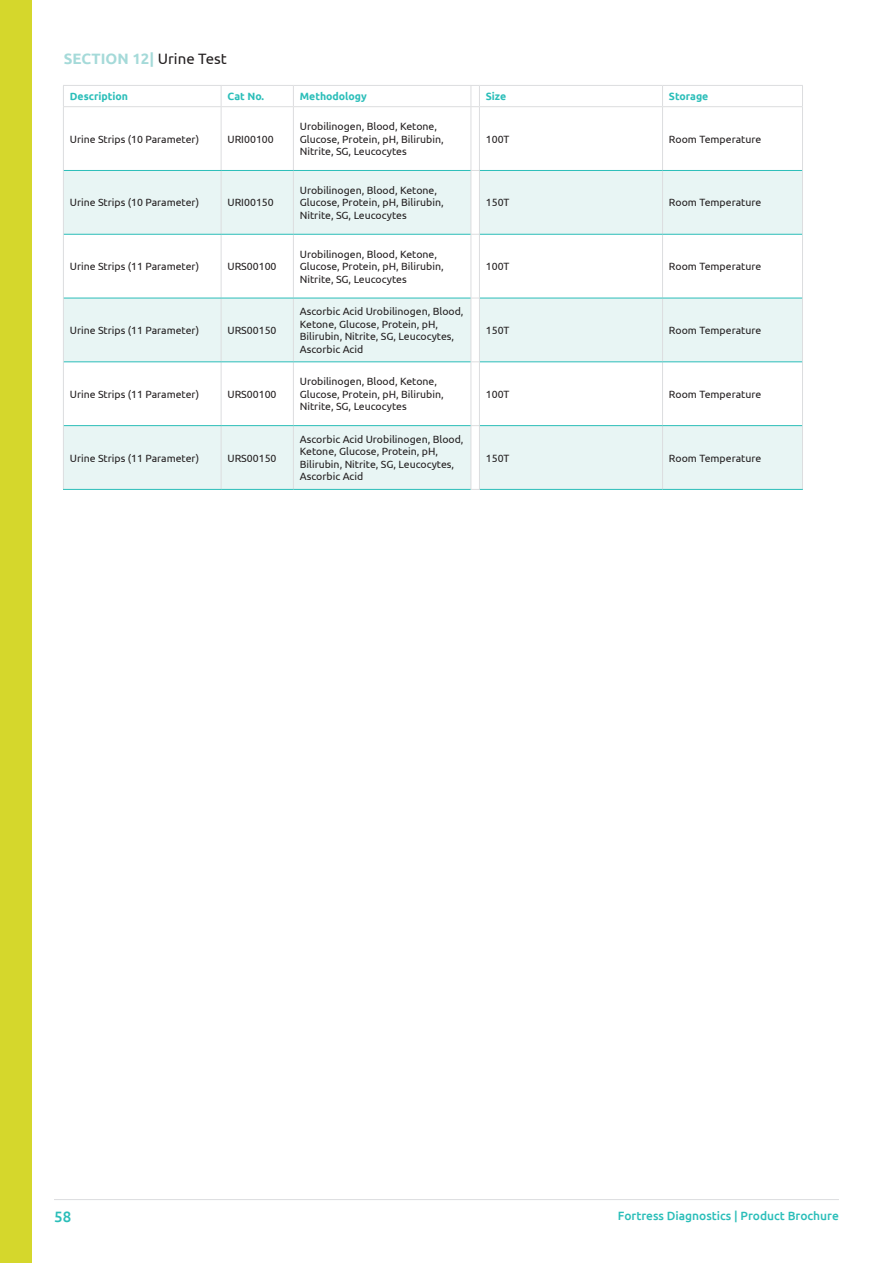
<style>
.page{position:relative;width:893px;height:1263px;background:#fff}
.page>*{position:absolute;margin:0;border:0;box-sizing:border-box;transform-origin:0 0}
.t1{font:700 15px "Ubuntu";color:#a5dad9}
.t2{font:500 15px "Ubuntu";color:#2bbeb9}
.t3{font:500 12px "Ubuntu";color:#2bbeb9}
.t4{font:10.5px/12.6px "Ubuntu";color:#231f20}
.t5{font:700 10.5px "Ubuntu";color:#2bbeb9}
.s1{font-weight:400;color:#231f20}
</style>
<div class="page">
<div style="left:0;top:0;width:32px;height:1263px;background:#d5d72c"></div>
<hr style="left:54px;top:1199px;width:785px;height:1px;background:#dcdddf">
<svg style="left:64px;top:171px;width:738px;height:318px;fill:#e8f5f4"></svg>
<hr style="left:63px;top:85px;width:158px;height:1px;background:#dcdddf">
<svg style="left:63px;top:86px;width:1px;height:20px"></svg>
<hr style="left:221px;top:85px;width:72px;height:1px;background:#dcdddf">
<svg style="left:221px;top:86px;width:1px;height:20px"></svg>
<hr style="left:293px;top:85px;width:178px;height:1px;background:#dcdddf">
<svg style="left:293px;top:86px;width:1px;height:20px"></svg>
<hr style="left:479px;top:85px;width:183px;height:1px;background:#dcdddf">
<hr style="left:662px;top:85px;width:141px;height:1px;background:#dcdddf">
<svg style="left:662px;top:86px;width:1px;height:20px"></svg>
<svg style="left:802px;top:86px;width:1px;height:20px"></svg>
<hr style="left:63px;top:106px;width:158px;height:1px;background:#dcdddf">
<hr style="left:63px;top:107px;width:1px;height:63px;background:#dcdddf">
<hr style="left:221px;top:106px;width:72px;height:1px;background:#dcdddf">
<hr style="left:221px;top:107px;width:1px;height:63px;background:#dcdddf">
<hr style="left:293px;top:106px;width:178px;height:1px;background:#dcdddf">
<hr style="left:293px;top:107px;width:1px;height:63px;background:#dcdddf">
<svg style="left:471px;top:85px;width:9px;height:22px"></svg>
<hr style="left:471px;top:107px;width:1px;height:63px;background:#dcdddf">
<hr style="left:479px;top:106px;width:183px;height:1px;background:#dcdddf">
<hr style="left:479px;top:107px;width:1px;height:63px;background:#dcdddf">
<hr style="left:662px;top:106px;width:141px;height:1px;background:#dcdddf">
<hr style="left:662px;top:107px;width:1px;height:63px;background:#dcdddf">
<hr style="left:802px;top:107px;width:1px;height:63px;background:#dcdddf">
<hr style="left:63px;top:170px;width:1px;height:64px;background:#dcdddf">
<hr style="left:221px;top:171px;width:1px;height:63px;background:#dcdddf">
<hr style="left:293px;top:171px;width:1px;height:63px;background:#dcdddf">
<hr style="left:471px;top:171px;width:1px;height:63px;background:#dcdddf">
<hr style="left:479px;top:171px;width:1px;height:63px;background:#dcdddf">
<hr style="left:662px;top:171px;width:1px;height:63px;background:#dcdddf">
<hr style="left:802px;top:170px;width:1px;height:64px;background:#dcdddf">
<hr style="left:63px;top:234px;width:1px;height:64px;background:#dcdddf">
<hr style="left:221px;top:235px;width:1px;height:63px;background:#dcdddf">
<hr style="left:293px;top:235px;width:1px;height:63px;background:#dcdddf">
<hr style="left:471px;top:235px;width:1px;height:63px;background:#dcdddf">
<hr style="left:479px;top:235px;width:1px;height:63px;background:#dcdddf">
<hr style="left:662px;top:235px;width:1px;height:63px;background:#dcdddf">
<hr style="left:802px;top:234px;width:1px;height:64px;background:#dcdddf">
<hr style="left:63px;top:298px;width:1px;height:64px;background:#dcdddf">
<hr style="left:221px;top:298px;width:1px;height:63px;background:#dcdddf">
<hr style="left:293px;top:298px;width:1px;height:63px;background:#dcdddf">
<hr style="left:471px;top:298px;width:1px;height:63px;background:#dcdddf">
<hr style="left:479px;top:298px;width:1px;height:63px;background:#dcdddf">
<hr style="left:662px;top:298px;width:1px;height:63px;background:#dcdddf">
<hr style="left:802px;top:298px;width:1px;height:64px;background:#dcdddf">
<hr style="left:63px;top:362px;width:1px;height:64px;background:#dcdddf">
<hr style="left:221px;top:362px;width:1px;height:63px;background:#dcdddf">
<hr style="left:293px;top:362px;width:1px;height:63px;background:#dcdddf">
<hr style="left:471px;top:362px;width:1px;height:63px;background:#dcdddf">
<hr style="left:479px;top:362px;width:1px;height:63px;background:#dcdddf">
<hr style="left:662px;top:362px;width:1px;height:63px;background:#dcdddf">
<hr style="left:802px;top:362px;width:1px;height:64px;background:#dcdddf">
<hr style="left:63px;top:426px;width:1px;height:63px;background:#dcdddf">
<hr style="left:221px;top:426px;width:1px;height:63px;background:#dcdddf">
<hr style="left:293px;top:426px;width:1px;height:63px;background:#dcdddf">
<hr style="left:471px;top:426px;width:1px;height:63px;background:#dcdddf">
<hr style="left:479px;top:426px;width:1px;height:63px;background:#dcdddf">
<hr style="left:662px;top:426px;width:1px;height:63px;background:#dcdddf">
<hr style="left:802px;top:426px;width:1px;height:63px;background:#dcdddf">
<hr style="left:64px;top:170px;width:157px;height:1px;background:#2bbeb9">
<hr style="left:221px;top:170px;width:72px;height:1px;background:#2bbeb9">
<hr style="left:293px;top:170px;width:178px;height:1px;background:#2bbeb9">
<hr style="left:64px;top:234px;width:157px;height:1px;background:#2bbeb9">
<hr style="left:221px;top:234px;width:72px;height:1px;background:#2bbeb9">
<hr style="left:293px;top:234px;width:178px;height:1px;background:#2bbeb9">
<hr style="left:64px;top:298px;width:157px;height:1px;background:#2bbeb9">
<hr style="left:221px;top:298px;width:72px;height:1px;background:#2bbeb9">
<hr style="left:293px;top:298px;width:178px;height:1px;background:#2bbeb9">
<hr style="left:64px;top:361px;width:157px;height:1px;background:#2bbeb9">
<hr style="left:221px;top:361px;width:72px;height:1px;background:#2bbeb9">
<hr style="left:293px;top:361px;width:178px;height:1px;background:#2bbeb9">
<hr style="left:64px;top:425px;width:157px;height:1px;background:#2bbeb9">
<hr style="left:221px;top:425px;width:72px;height:1px;background:#2bbeb9">
<hr style="left:293px;top:425px;width:178px;height:1px;background:#2bbeb9">
<hr style="left:63px;top:489px;width:158px;height:1px;background:#2bbeb9">
<hr style="left:221px;top:489px;width:72px;height:1px;background:#2bbeb9">
<hr style="left:293px;top:489px;width:178px;height:1px;background:#2bbeb9">
<hr style="left:480px;top:170px;width:182px;height:1px;background:#2bbeb9">
<hr style="left:662px;top:170px;width:140px;height:1px;background:#2bbeb9">
<hr style="left:480px;top:234px;width:182px;height:1px;background:#2bbeb9">
<hr style="left:662px;top:234px;width:140px;height:1px;background:#2bbeb9">
<hr style="left:480px;top:298px;width:182px;height:1px;background:#2bbeb9">
<hr style="left:662px;top:298px;width:140px;height:1px;background:#2bbeb9">
<hr style="left:480px;top:361px;width:182px;height:1px;background:#2bbeb9">
<hr style="left:662px;top:361px;width:140px;height:1px;background:#2bbeb9">
<hr style="left:480px;top:425px;width:182px;height:1px;background:#2bbeb9">
<hr style="left:662px;top:425px;width:140px;height:1px;background:#2bbeb9">
<hr style="left:480px;top:489px;width:182px;height:1px;background:#2bbeb9">
<hr style="left:662px;top:489px;width:141px;height:1px;background:#2bbeb9">
<h1 class="t1" style="left:64px;top:49px;width:165px">SECTION 12| <span class="s1">Urine Test</span></h1>
<p class="t5" style="left:70px;top:90px;width:60px">Description</p>
<p class="t5" style="left:227px;top:90px;width:38px">Cat No.</p>
<p class="t5" style="left:300px;top:90px;width:68px">Methodology</p>
<p class="t5" style="left:486px;top:90px;width:22px">Size</p>
<p class="t5" style="left:669px;top:90px;width:41px">Storage</p>
<p class="t4" style="left:70px;top:132px;width:131px">Urine Strips (10 Parameter)</p>
<p class="t4" style="left:227px;top:132px;width:48px">URI00100</p>
<p class="t4" style="left:300px;top:120px;width:145px">Urobilinogen, Blood, Ketone,<br>Glucose, Protein, pH, Bilirubin,<br>Nitrite, SG, Leucocytes</p>
<p class="t4" style="left:486px;top:132px;width:25px">100T</p>
<p class="t4" style="left:669px;top:132px;width:94px">Room Temperature</p>
<p class="t4" style="left:70px;top:196px;width:131px">Urine Strips (10 Parameter)</p>
<p class="t4" style="left:227px;top:196px;width:48px">URI00150</p>
<p class="t4" style="left:300px;top:183px;width:145px">Urobilinogen, Blood, Ketone,<br>Glucose, Protein, pH, Bilirubin,<br>Nitrite, SG, Leucocytes</p>
<p class="t4" style="left:486px;top:196px;width:25px">150T</p>
<p class="t4" style="left:669px;top:196px;width:94px">Room Temperature</p>
<p class="t4" style="left:70px;top:260px;width:131px">Urine Strips (11 Parameter)</p>
<p class="t4" style="left:227px;top:260px;width:51px">URS00100</p>
<p class="t4" style="left:300px;top:247px;width:145px">Urobilinogen, Blood, Ketone,<br>Glucose, Protein, pH, Bilirubin,<br>Nitrite, SG, Leucocytes</p>
<p class="t4" style="left:486px;top:260px;width:25px">100T</p>
<p class="t4" style="left:669px;top:260px;width:94px">Room Temperature</p>
<p class="t4" style="left:70px;top:324px;width:131px">Urine Strips (11 Parameter)</p>
<p class="t4" style="left:227px;top:324px;width:51px">URS00150</p>
<p class="t4" style="left:300px;top:305px;width:165px">Ascorbic Acid Urobilinogen, Blood,<br>Ketone, Glucose, Protein, pH,<br>Bilirubin, Nitrite, SG, Leucocytes,<br>Ascorbic Acid</p>
<p class="t4" style="left:486px;top:324px;width:25px">150T</p>
<p class="t4" style="left:669px;top:324px;width:94px">Room Temperature</p>
<p class="t4" style="left:70px;top:387px;width:131px">Urine Strips (11 Parameter)</p>
<p class="t4" style="left:227px;top:387px;width:51px">URS00100</p>
<p class="t4" style="left:300px;top:375px;width:145px">Urobilinogen, Blood, Ketone,<br>Glucose, Protein, pH, Bilirubin,<br>Nitrite, SG, Leucocytes</p>
<p class="t4" style="left:486px;top:387px;width:25px">100T</p>
<p class="t4" style="left:669px;top:387px;width:94px">Room Temperature</p>
<p class="t4" style="left:70px;top:451px;width:131px">Urine Strips (11 Parameter)</p>
<p class="t4" style="left:227px;top:451px;width:51px">URS00150</p>
<p class="t4" style="left:300px;top:432px;width:165px">Ascorbic Acid Urobilinogen, Blood,<br>Ketone, Glucose, Protein, pH,<br>Bilirubin, Nitrite, SG, Leucocytes,<br>Ascorbic Acid</p>
<p class="t4" style="left:486px;top:451px;width:25px">150T</p>
<p class="t4" style="left:669px;top:451px;width:94px">Room Temperature</p>
<h1 class="t2" style="left:54px;top:1207px;width:19px">58</h1>
<p class="t3" style="left:618px;top:1208px;width:223px">Fortress Diagnostics | Product Brochure</p>
</div>
